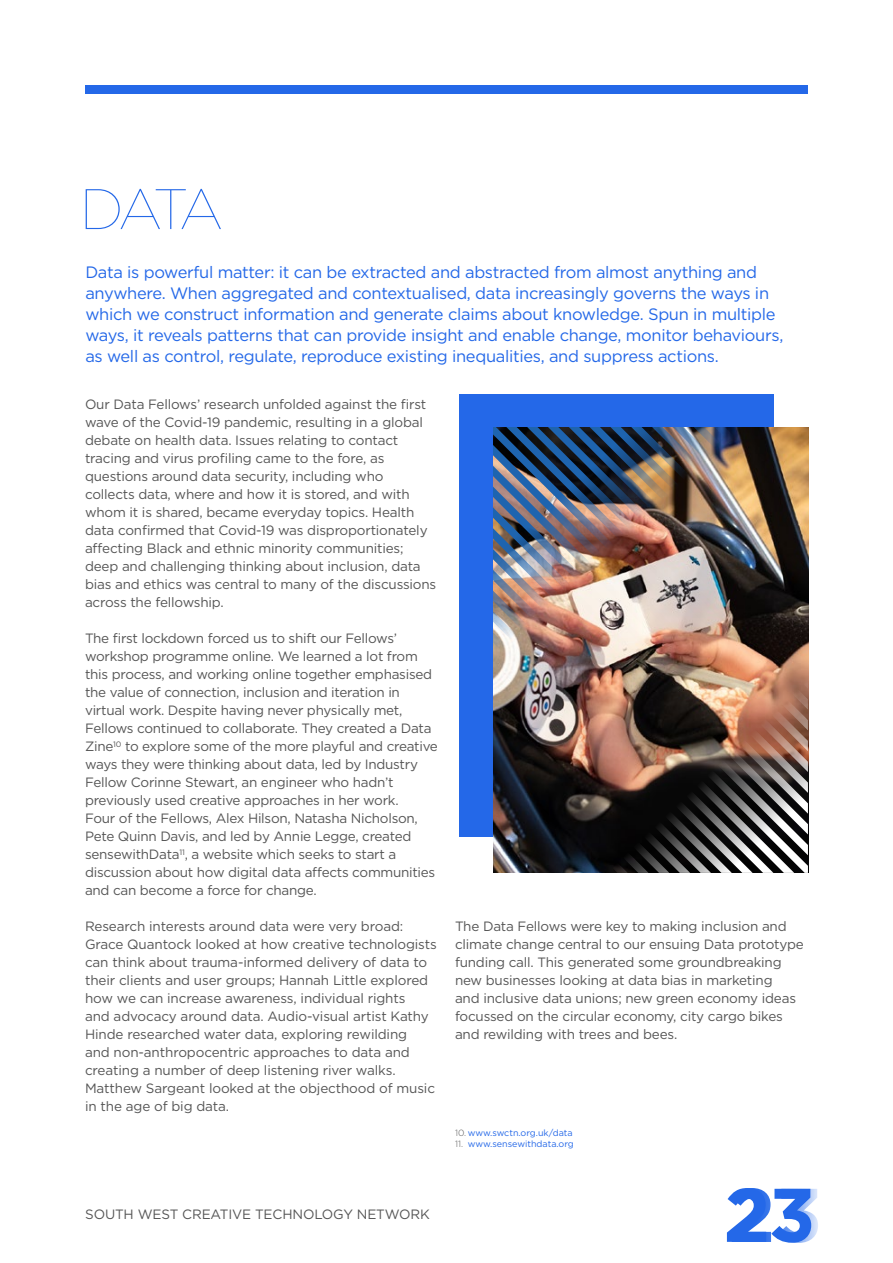
<style>
.page{position:relative;width:893px;height:1263px;background:#fff}
.page>*{position:absolute;margin:0;border:0;box-sizing:border-box;transform-origin:0 0}
.t1{font:700 75.9px "Gotham";color:#2468e8}
.Blue_Heading{font:100 57px "Gotham";color:#2468e8}
.t2{font:16.5px/21px "Gotham";letter-spacing:-.02em;color:#2468e8}
.Body_text{font:13.5px/18px "Gotham";letter-spacing:-.015em;color:#555}
.t3{font:9px "Gotham";color:#2468e8}
.s1{font-weight:300;color:#555}
</style>
<div class="page">
<div style="left:85px;top:85px;width:723px;height:9px;background:#2468e8"></div>
<div style="left:459px;top:395px;width:314px;height:442px;background:#2468e8"></div>
<img style="left:493px;top:427px;width:315px;height:252px">
<img style="left:493px;top:679px;width:315px;height:194px">
<p class="Blue_Heading" style="left:80px;top:174px;width:145px">DATA</p>
<p class="t2" style="left:85px;top:262px;width:699px">Data is powerful matter: it can be extracted and abstracted from almost anything and anywhere. When aggregated and contextualised, data increasingly governs the ways in which we construct information and generate claims about knowledge. Spun in multiple ways, it reveals patterns that can provide insight and enable change, monitor behaviours, as well as control, regulate, reproduce existing inequalities, and suppress actions.</p>
<p class="Body_text" style="left:85px;top:395px;width:353px">Our Data Fellows’ research unfolded against the first wave of the Covid-19 pandemic, resulting in a global debate on health data. Issues relating to contact tracing and virus profiling came to the fore, as questions around data security, including who collects data, where and how it is stored, and with whom it is shared, became everyday topics. Health data confirmed that Covid-19 was disproportionately affecting Black and ethnic minority communities; deep and challenging thinking about inclusion, data bias and ethics was central to many of the discussions across the fellowship.</p>
<p class="Body_text" style="left:85px;top:629px;width:354px">The first lockdown forced us to shift our Fellows’ workshop programme online. We learned a lot from this process, and working online together emphasised the value of connection, inclusion and iteration in virtual work. Despite having never physically met, Fellows continued to collaborate. They created a Data Zine<sup>10</sup> to explore some of the more playful and creative ways they were thinking about data, led by Industry Fellow Corinne Stewart, an engineer who hadn’t previously used creative approaches in her work.<br>Four of the Fellows, Alex Hilson, Natasha Nicholson, Pete Quinn Davis, and led by Annie Legge, created sensewithData<sup>11</sup>, a website which seeks to start a discussion about how digital data affects communities and can become a force for change.</p>
<p class="Body_text" style="left:85px;top:917px;width:353px">Research interests around data were very broad:<br>Grace Quantock looked at how creative technologists can think about trauma-informed delivery of data to their clients and user groups; Hannah Little explored how we can increase awareness, individual rights<br>and advocacy around data. Audio-visual artist Kathy Hinde researched water data, exploring rewilding<br>and non-anthropocentric approaches to data and creating a number of deep listening river walks.<br>Matthew Sargeant looked at the objecthood of music in the age of big data.</p>
<p class="Body_text" style="left:455px;top:917px;width:350px">The Data Fellows were key to making inclusion and climate change central to our ensuing Data prototype funding call. This generated some groundbreaking new businesses looking at data bias in marketing<br>and inclusive data unions; new green economy ideas focussed on the circular economy, city cargo bikes and rewilding with trees and bees.</p>
<p class="Body_text" style="left:85px;top:1205px;width:346px">SOUTH WEST CREATIVE TECHNOLOGY NETWORK</p>
<p class="t3" style="left:455px;top:1127px;width:119px"><span class="s1">10.</span> www.swctn.org.uk/data</p>
<p class="t3" style="left:455px;top:1138px;width:120px"><span class="s1">11.</span> www.sensewithdata.org</p>
<h1 class="t1" style="left:728px;top:1165px;width:96px">23</h1>
</div>
